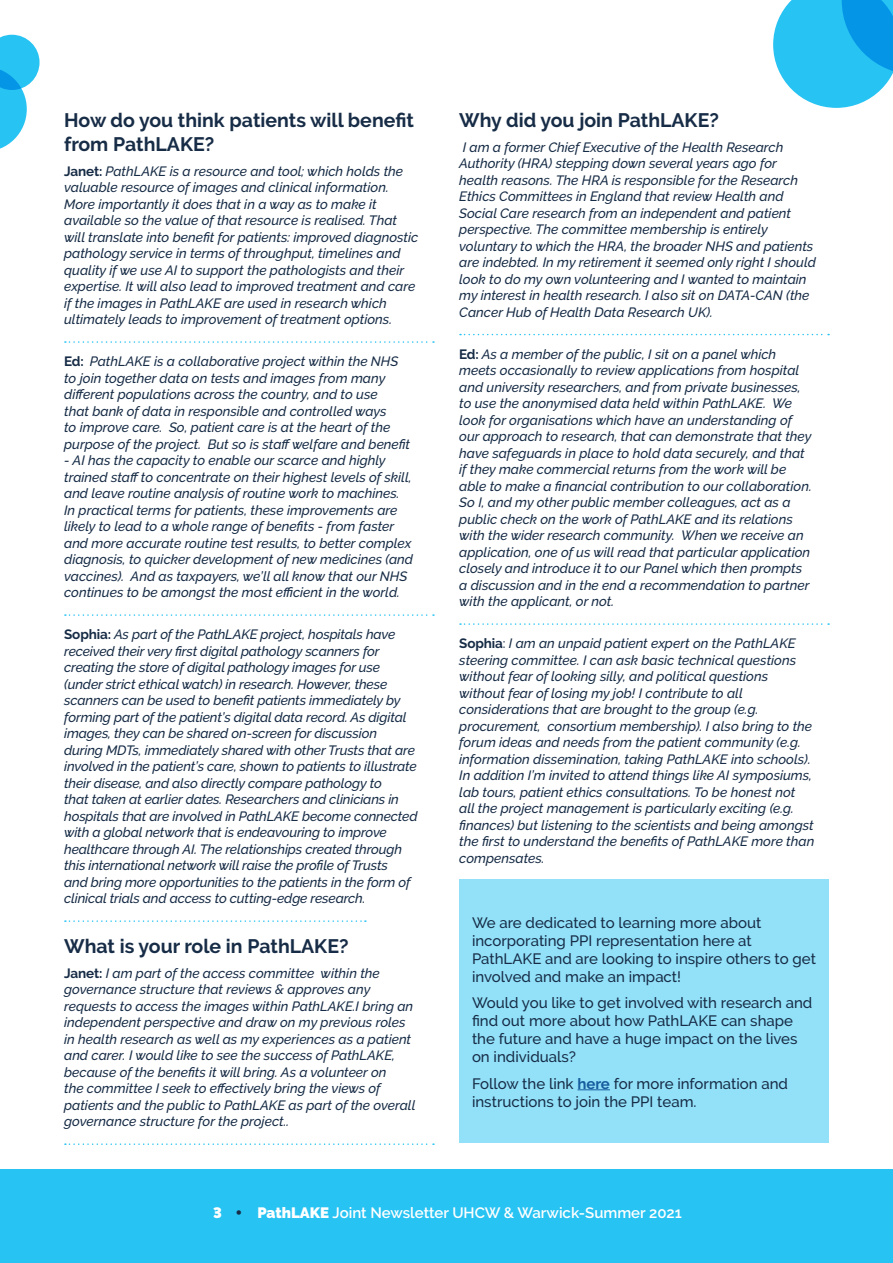
<style>
.page{position:relative;width:893px;height:1263px;background:#fff}
.page>*{position:absolute;margin:0;border:0;box-sizing:border-box;transform-origin:0 0}
.No_Spacing{font:700 19.5px/24px "Raleway";color:#172c46}
.No_Spacing-2{font:500 15px/18px "Raleway";color:#172c46}
.t1{font:600 15px "Raleway";color:#fff}
.No_Spacing-3{font:italic 500 13.5px/16.5px "Raleway";color:#172c46}
.s1{font-weight:700;font-style:normal}
.s2{font-style:normal}
.s3{font-weight:700;color:#175d9e}
.s4{font-weight:900}
.s5{color:#172c46}
</style>
<div class="page">
<div style="left:459px;top:879px;width:370px;height:264px;background:#93e1f9"></div>
<div style="left:0;top:1169px;width:893px;height:94px;background:#27c3f3"></div>
<svg style="left:0;top:35px;width:40px;height:114px"></svg>
<svg style="left:65px;top:341px;width:369px;height:2px"></svg>
<svg style="left:65px;top:614px;width:369px;height:2px"></svg>
<svg style="left:65px;top:920px;width:301px;height:2px"></svg>
<svg style="left:65px;top:1143px;width:369px;height:2px"></svg>
<svg style="left:460px;top:334px;width:369px;height:1px"></svg>
<svg style="left:460px;top:623px;width:369px;height:2px"></svg>
<hr style="left:577px;top:1089px;width:33px;height:1px;background:#175d9e">
<svg style="left:773px;top:0;width:120px;height:108px;background:#3ec2f2"></svg>
<p class="No_Spacing" style="left:64px;top:108px;width:351px">How do you think patients will benefit from PathLAKE?</p>
<p class="No_Spacing-3" style="left:64px;top:163px;width:356px"><span class="s1">Janet:</span> PathLAKE is a resource and tool; which holds the valuable resource of images and clinical information.<br>More importantly it does that in a way as to make it available so the value of that resource is realised. That will translate into benefit for patients: improved diagnostic pathology service in terms of throughput, timelines and quality if we use AI to support the pathologists and their expertise. It will also lead to improved treatment and care if the images in PathLAKE are used in research which ultimately leads to improvement of treatment options.</p>
<p class="No_Spacing-3" style="left:64px;top:353px;width:348px"><span class="s1">Ed:</span> PathLAKE is a collaborative project within the NHS to join together data on tests and images from many different populations across the country, and to use<br>that bank of data in responsible and controlled ways<br>to improve care. So, patient care is at the heart of the purpose of the project. But so is staff welfare and benefit</p>
<p class="No_Spacing-3" style="left:64px;top:452px;width:350px">- AI has the capacity to enable our scarce and highly trained staff to concentrate on their highest levels of skill, and leave routine analysis of routine work to machines.<br>In practical terms for patients, these improvements are likely to lead to a whole range of benefits - from faster and more accurate routine test results, to better complex diagnosis, to quicker development of new medicines (and vaccines). And as taxpayers, we’ll all know that our NHS continues to be amongst the most efficient in the world.</p>
<p class="No_Spacing-3" style="left:64px;top:626px;width:355px"><span class="s1">Sophia:</span> As part of the PathLAKE project, hospitals have received their very first digital pathology scanners for creating the store of digital pathology images for use (under strict ethical watch) in research. However, these scanners can be used to benefit patients immediately by forming part of the patient’s digital data record. As digital images, they can be shared on-screen for discussion during MDTs, immediately shared with other Trusts that are involved in the patient’s care, shown to patients to illustrate their disease, and also directly compare pathology to<br>that taken at earlier dates. Researchers and clinicians in hospitals that are involved in PathLAKE become connected with a global network that is endeavouring to improve healthcare through AI. The relationships created through this international network will raise the profile of Trusts<br>and bring more opportunities to the patients in the form of clinical trials and access to cutting-edge research.</p>
<p class="No_Spacing" style="left:64px;top:934px;width:286px">What is your role in PathLAKE?</p>
<p class="No_Spacing-3" style="left:64px;top:965px;width:353px"><span class="s1">Janet:</span> I am part of the access committee within the governance structure that reviews &amp; approves any requests to access the images within PathLAKE.I bring an independent perspective and draw on my previous roles in health research as well as my experiences as a patient and carer. I would like to see the success of PathLAKE, because of the benefits it will bring. As a volunteer on<br>the committee I seek to effectively bring the views of patients and the public to PathLAKE as part of the overall governance structure for the project..</p>
<p class="No_Spacing" style="left:459px;top:108px;width:261px">Why did you join PathLAKE?</p>
<p class="No_Spacing-3" style="left:459px;top:139px;width:358px">I am a former Chief Executive of the Health Research Authority (HRA) stepping down several years ago for health reasons. The HRA is responsible for the Research Ethics Committees in England that review Health and Social Care research from an independent and patient perspective. The committee membership is entirely voluntary to which the HRA, the broader NHS and patients are indebted. In my retirement it seemed only right I should look to do my own volunteering and I wanted to maintain my interest in health research. I also sit on DATA-CAN (the Cancer Hub of Health Data Research UK).</p>
<p class="No_Spacing-3" style="left:459px;top:346px;width:354px"><span class="s1">Ed:</span> As a member of the public, I sit on a panel which meets occasionally to review applications from hospital and university researchers, and from private businesses, to use the anonymised data held within PathLAKE. We look for organisations which have an understanding of our approach to research, that can demonstrate that they have safeguards in place to hold data securely, and that if they make commercial returns from the work will be able to make a financial contribution to our collaboration.<br>So I, and my other public member colleagues, act as a public check on the work of PathLAKE and its relations with the wider research community. When we receive an application, one of us will read that particular application closely and introduce it to our Panel which then prompts a discussion and in the end a recommendation to partner with the applicant, or not.</p>
<p class="No_Spacing-3" style="left:459px;top:635px;width:357px"><span class="s1">Sophia</span><span class="s2">:</span> I am an unpaid patient expert on the PathLAKE steering committee. I can ask basic technical questions without fear of looking silly, and political questions without fear of losing my job! I contribute to all considerations that are brought to the group (e.g. procurement, consortium membership). I also bring to the forum ideas and needs from the patient community (e.g. information dissemination, taking PathLAKE into schools).<br>In addition I’m invited to attend things like AI symposiums, lab tours, patient ethics consultations. To be honest not all the project management is particularly exciting (e.g. finances) but listening to the scientists and being amongst the first to understand the benefits of PathLAKE more than compensates.</p>
<p class="No_Spacing-2" style="left:472px;top:913px;width:345px">We are dedicated to learning more about incorporating PPI representation here at PathLAKE and are looking to inspire others to get involved and make an impact!</p>
<p class="No_Spacing-2" style="left:472px;top:994px;width:342px">Would you like to get involved with research and find out more about how PathLAKE can shape the future and have a huge impact on the lives on individuals?</p>
<p class="No_Spacing-2" style="left:472px;top:1074px;width:318px">Follow the link <span class="s3">here</span> for more information and instructions to join the PPI team.</p>
<p class="t1" style="left:213px;top:1204px;width:470px"><span class="s4">3</span> <span class="s5">•</span> <span class="s4">PathLAKE</span> Joint Newsletter UHCW &amp; Warwick-Summer 2021</p>
</div>
